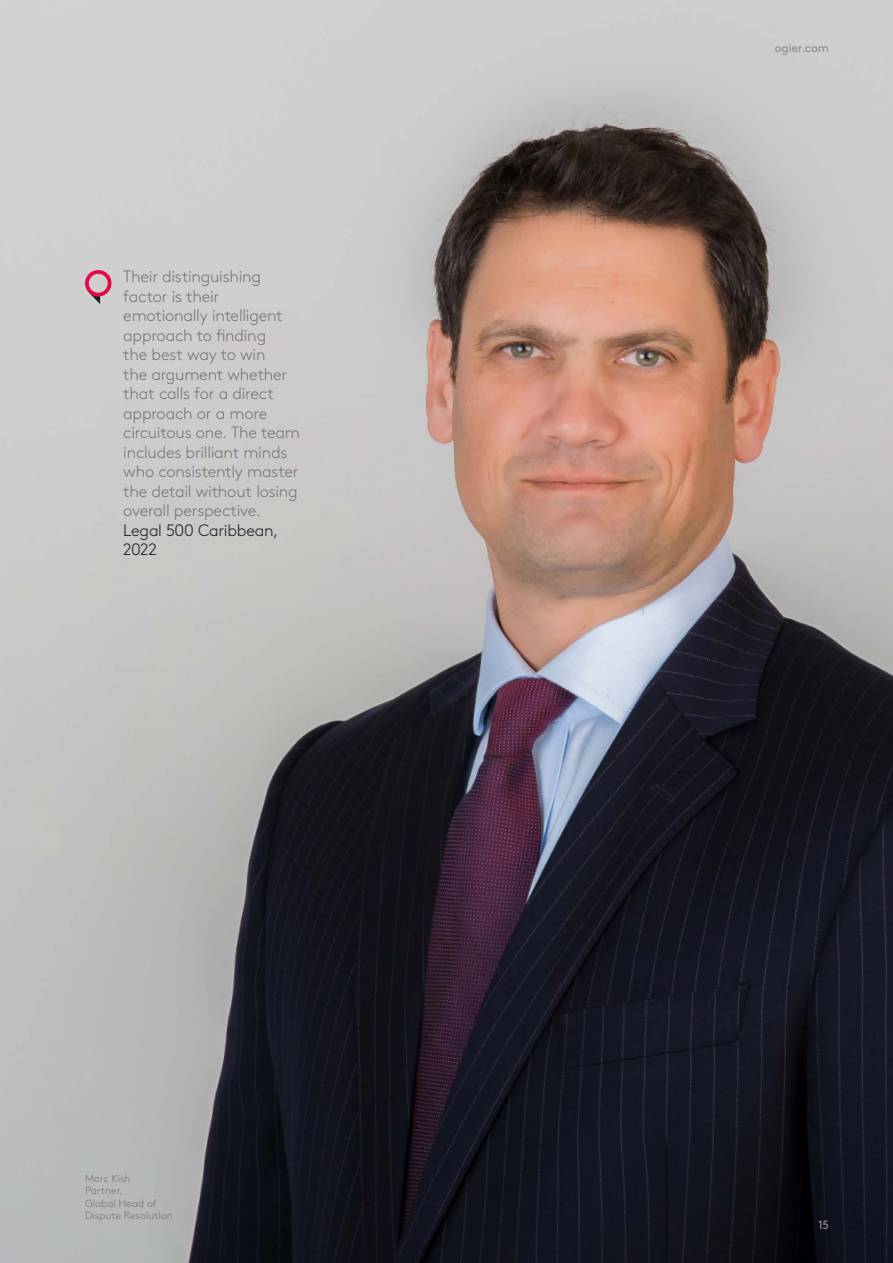
<style>
.page{position:relative;width:893px;height:1263px;background:#fff}
.page>*{position:absolute;margin:0;border:0;box-sizing:border-box;transform-origin:0 0}
.t1{font:300 16.5px/19.5px "Brown Std";letter-spacing:-.015em;color:#77737d}
.t2{font:300 16.5px/19.5px "Brown Std";letter-spacing:-.02em;color:#1d1e29}
.t3{font:12px "Brown Std";letter-spacing:-.015em;color:#8f8a94}
.t4{font:300 10.5px/12.6px "Brown Std";letter-spacing:.005em;color:#77737d}
</style>
<div class="page">
<img style="left:0;top:0;width:893px;height:1263px">
<svg style="left:85px;top:270px;width:26px;height:34px"></svg>
<p class="t1" style="left:123px;top:267px;width:178px">Their distinguishing factor is their emotionally intelligent approach to finding<br>the best way to win<br>the argument whether that calls for a direct approach or a more circuitous one. The team includes brilliant minds who consistently master the detail without losing overall perspective.</p>
<p class="t2" style="left:123px;top:521px;width:156px">Legal 500 Caribbean,<br>2022</p>
<p class="t4" style="left:85px;top:1172px;width:90px">Marc Kish<br>Partner,<br>Global Head of<br>Dispute Resolution</p>
<p class="t3" style="left:775px;top:40px;width:56px">ogier.com</p>
<p class="t3" style="left:818px;top:1218px;width:13px">15</p>
</div>
